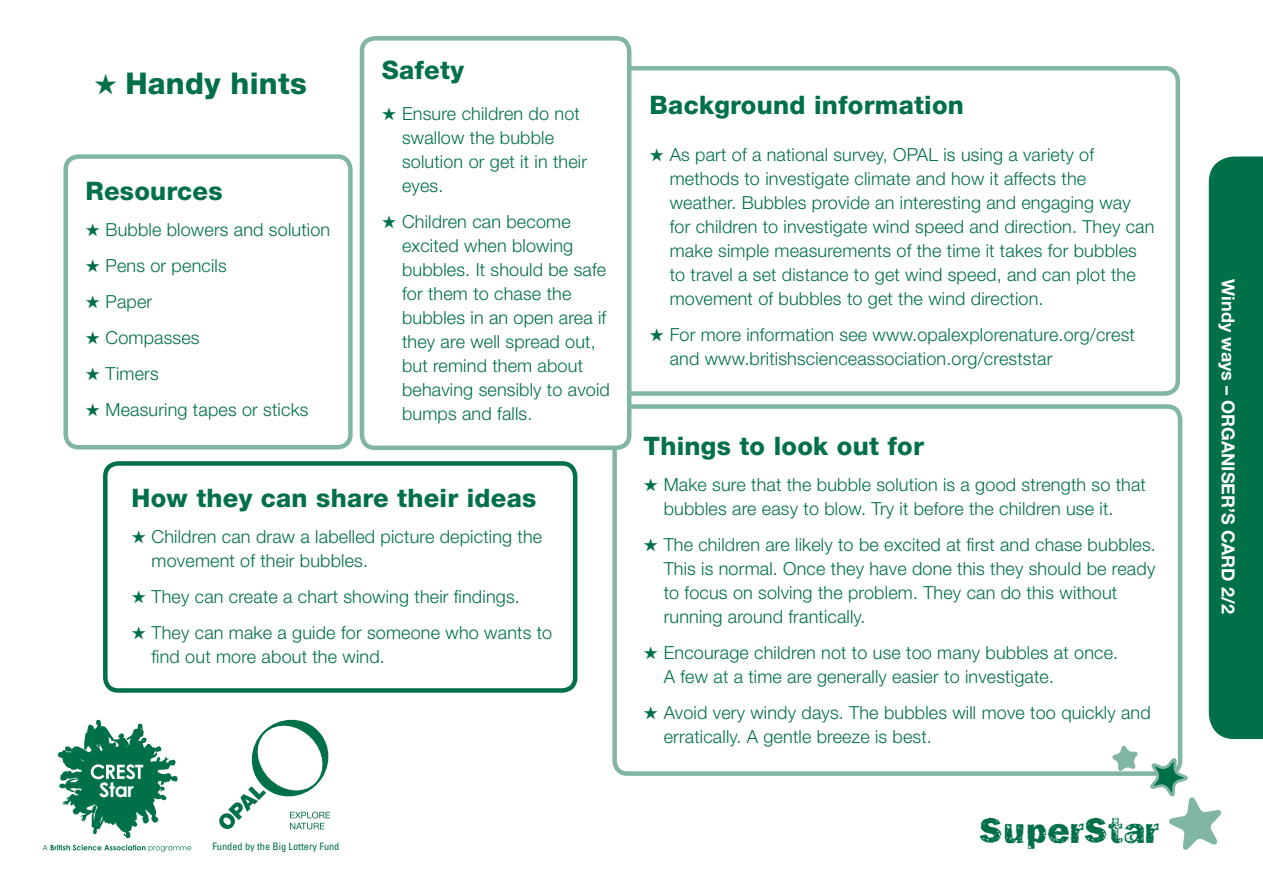
<style>
.page{position:relative;width:1263px;height:893px;background:#fff}
.page>*{position:absolute;margin:0;border:0;box-sizing:border-box;transform-origin:0 0}
.t1{font:37.2px "Frankie";color:#007049}
.t2{font:800 30px "Helvetica Neue";letter-spacing:.01em;color:#007049}
.t3{font:800 25.5px "Helvetica Neue";letter-spacing:.01em;color:#007049}
.t4{font:700 19.95px "Century Gothic";color:#fff}
.t5{font:300 18px/24px "Helvetica Neue";letter-spacing:.01em;color:#007049}
.t6{font:700 18px "Helvetica Neue";color:#fff}
.t7{font:condensed 10.35px "Univers";color:#007049}
</style>
<div class="page">
<svg style="left:43px;top:845px;width:148px;height:7px"></svg>
<svg style="left:58px;top:719px;width:120px;height:119px"></svg>
<svg style="left:219px;top:720px;width:112px;height:110px"></svg>
<div style="left:63px;top:154px;width:290px;height:295px;border:4px solid #82b6a4;border-radius:13px"></div>
<div style="left:103px;top:461px;width:474px;height:232px;border:4px solid #007049;border-radius:13px"></div>
<div style="left:612px;top:404px;width:570px;height:372px;border:4px solid #82b6a4;border-radius:13px"></div>
<div style="left:1209px;top:157px;width:54px;height:582px;background:#007049"></div>
<div style="left:605px;top:66px;width:575px;height:330px;border:4px solid #82b6a4;border-radius:13px"></div>
<div style="left:362px;top:38px;width:267px;height:410px;background:#fff;border-radius:13px"></div>
<div style="left:360px;top:36px;width:271px;height:414px;border:4px solid #82b6a4;border-radius:13px"></div>
<svg style="left:1148px;top:755px;width:74px;height:95px"></svg>
<svg style="left:1109px;top:746px;width:30px;height:28px"></svg>
<p class="t2" style="left:94px;top:65px;width:214px">★ Handy hints</p>
<p class="t3" style="left:85px;top:175px;width:139px">Resources</p>
<p class="t5" style="left:85px;top:217px;width:246px">★ Bubble blowers and solution</p>
<p class="t5" style="left:85px;top:253px;width:143px">★ Pens or pencils</p>
<p class="t5" style="left:85px;top:289px;width:68px">★ Paper</p>
<p class="t5" style="left:85px;top:325px;width:116px">★ Compasses</p>
<p class="t5" style="left:85px;top:361px;width:75px">★ Timers</p>
<p class="t5" style="left:85px;top:397px;width:225px">★ Measuring tapes or sticks</p>
<p class="t3" style="left:382px;top:55px;width:84px">Safety</p>
<p class="t5" style="left:402px;top:101px;width:187px;text-indent:-20px">★ Ensure children do not swallow the bubble solution or get it in their eyes.</p>
<p class="t5" style="left:402px;top:209px;width:209px;text-indent:-20px">★ Children can become excited when blowing bubbles. It should be safe for them to chase the bubbles in an open area if they are well spread out, but remind them about behaving sensibly to avoid bumps and falls.</p>
<p class="t3" style="left:132px;top:483px;width:406px">How they can share their ideas</p>
<p class="t5" style="left:152px;top:524px;width:392px;text-indent:-20px">★ Children can draw a labelled picture depicting the movement of their bubbles.</p>
<p class="t5" style="left:132px;top:584px;width:390px">★ They can create a chart showing their findings.</p>
<p class="t5" style="left:152px;top:620px;width:402px;text-indent:-20px">★ They can make a guide for someone who wants to find out more about the wind.</p>
<p class="t4" style="left:99px;top:777px;width:36px">Star</p>
<p class="t7" style="left:212px;top:840px;width:129px">Funded by the Big Lottery Fund</p>
<p class="t3" style="left:650px;top:90px;width:316px">Background information</p>
<p class="t5" style="left:670px;top:142px;width:486px;text-indent:-20px">★ As part of a national survey, OPAL is using a variety of methods to investigate climate and how it affects the weather. Bubbles provide an interesting and engaging way for children to investigate wind speed and direction. They can make simple measurements of the time it takes for bubbles to travel a set distance to get wind speed, and can plot the movement of bubbles to get the wind direction.</p>
<p class="t5" style="left:670px;top:322px;width:467px;text-indent:-20px">★ For more information see www.opalexplorenature.org/crest and www.britishscienceassociation.org/creststar</p>
<p class="t3" style="left:644px;top:430px;width:282px">Things to look out for</p>
<p class="t5" style="left:664px;top:472px;width:484px;text-indent:-20px">★ Make sure that the bubble solution is a good strength so that bubbles are easy to blow. Try it before the children use it.</p>
<p class="t5" style="left:664px;top:532px;width:494px;text-indent:-20px">★ The children are likely to be excited at first and chase bubbles.<br>This is normal. Once they have done this they should be ready to focus on solving the problem. They can do this without running around frantically.</p>
<p class="t5" style="left:664px;top:640px;width:456px;text-indent:-20px">★ Encourage children not to use too many bubbles at once.<br>A few at a time are generally easier to investigate.</p>
<p class="t5" style="left:664px;top:700px;width:489px;text-indent:-20px">★ Avoid very windy days. The bubbles will move too quickly and erratically. A gentle breeze is best.</p>
<p class="t1" style="left:979px;top:808px;width:182px">SuperStar</p>
<p class="t6" style="left:1239px;top:279px;width:336px;rotate:90deg">Windy ways – ORGANISER’S CARD 2/2</p>
</div>
